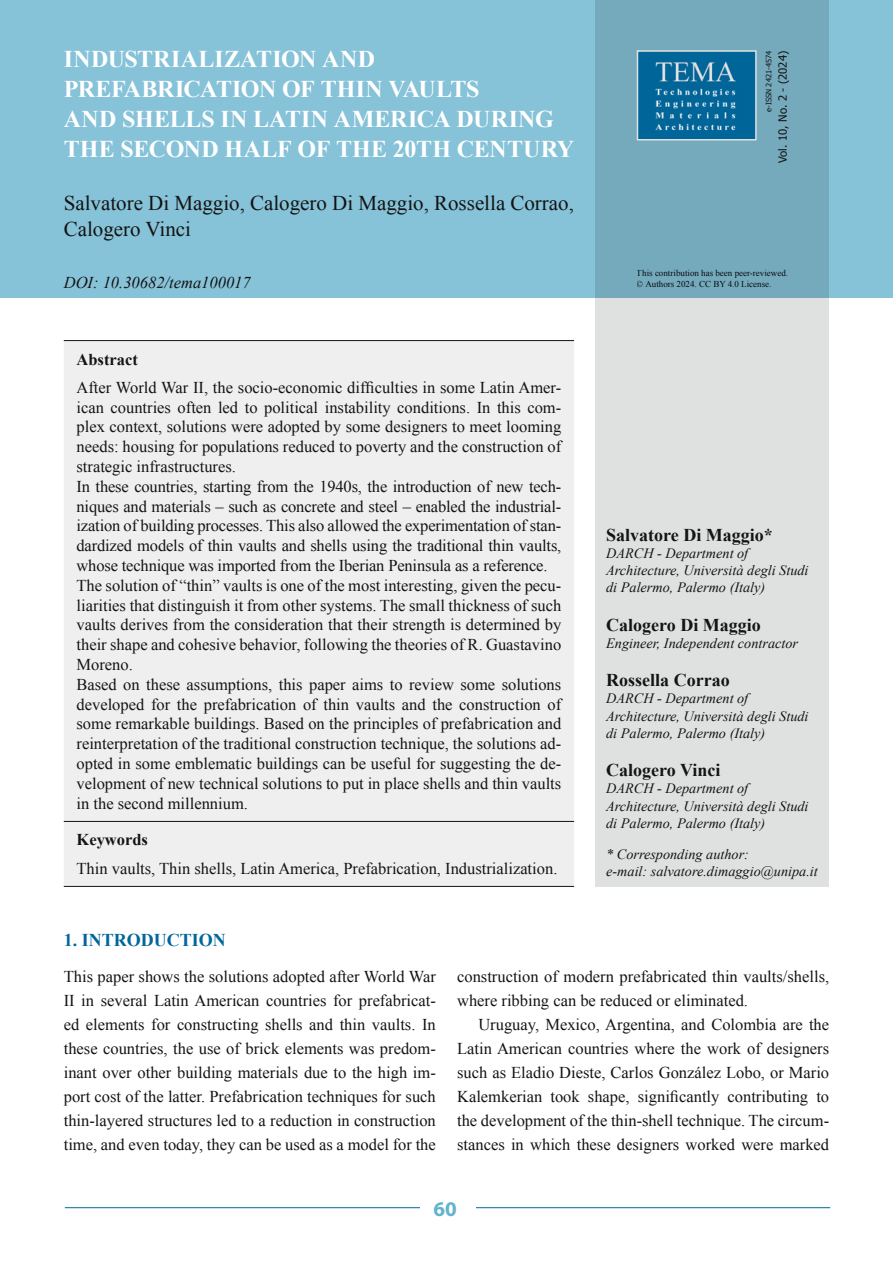
<style>
.page{position:relative;width:893px;height:1263px;background:#fff}
.page>*{position:absolute;margin:0;border:0;box-sizing:border-box;transform-origin:0 0}
.TITOLO_ARTICOLO{font:700 24px/30px "Times New Roman";color:#fff}
.FIRME{font:21px/25.5px "Times New Roman";color:#131413}
.t1{font:700 21px "Myriad Pro";color:#62b4ce}
.AUTORI{font:700 18px "Times New Roman";color:#131413}
.TITOLO_1_Livello{font:700 18px "Times New Roman";color:#00669c}
.TESTO_ABSTRACT{font:16.5px/19.8px "Times New Roman";color:#131413;text-align:justify}
.TESTO_noRIENTRO{font:16.5px/24px "Times New Roman";color:#131413;text-align:justify}
.TESTO{font:16.5px/24px "Times New Roman";color:#131413;text-align:justify}
.DOI{font:italic 16.5px "Times New Roman";color:#131413}
.HIGHLIGHTS{font:700 16.5px "Times New Roman";color:#131413}
.REFERENZE_AUTORI{font:italic 14.25px/17.1px "Times New Roman";color:#131413}
.t2{font:11.25px "Tahoma";color:#131413}
.t3{font:9px/10.8px "Times New Roman";color:#131413}
.t4{font:7.5px "Tahoma";color:#131413}
</style>
<div class="page">
<div style="left:0;top:0;width:893px;height:298px;background:#86c2d8"></div>
<svg style="left:595px;top:0;width:234px;height:887px;background:#bfcfd5"></svg>
<img style="left:640px;top:53px;width:114px;height:84px">
<div style="left:637px;top:50px;width:120px;height:90px;border:2px solid #dfe0e0"></div>
<hr style="left:65px;top:1207px;width:765px;height:1px;background:#00669c">
<div style="left:420px;top:1195px;width:55px;height:25px;background:#fff"></div>
<div style="left:64px;top:341px;width:510px;height:545px;background:#efeff0"></div>
<hr style="left:64px;top:340px;width:510px;height:1px;background:#131413">
<hr style="left:64px;top:821px;width:510px;height:1px;background:#131413">
<hr style="left:64px;top:886px;width:510px;height:1px;background:#131413">
<p class="TITOLO_ARTICOLO" style="left:64px;top:44px;width:512px">INDUSTRIALIZATION AND<br>PREFABRICATION OF THIN VAULTS<br>AND SHELLS IN LATIN AMERICA DURING<br>THE SECOND HALF OF THE 20TH CENTURY</p>
<p class="FIRME" style="left:64px;top:190px;width:512px">Salvatore Di Maggio, Calogero Di Maggio, Rossella Corrao,<br>Calogero Vinci</p>
<p class="DOI" style="left:64px;top:271px;width:188px">DOI: 10.30682/tema100017</p>
<p class="HIGHLIGHTS" style="left:77px;top:348px;width:63px">Abstract</p>
<p class="TESTO_ABSTRACT" style="left:77px;top:377px;width:486px">After World War II, the socio-economic difficulties in some Latin Amer&shy;ican countries often led to political instability conditions. In this com&shy;plex context, solutions were adopted by some designers to meet looming needs: housing for populations reduced to poverty and the construction of strategic infrastructures.</p>
<p class="TESTO_ABSTRACT" style="left:77px;top:476px;width:486px">In these countries, starting from the 1940s, the introduction of new tech&shy;niques and materials – such as concrete and steel – enabled the industrial&shy;ization of building processes. This also allowed the experimentation of stan&shy;dardized models of thin vaults and shells using the traditional thin vaults, whose technique was imported from the Iberian Peninsula as a reference.</p>
<p class="TESTO_ABSTRACT" style="left:77px;top:575px;width:486px">The solution of “thin” vaults is one of the most interesting, given the pecu&shy;liarities that distinguish it from other systems. The small thickness of such vaults derives from the consideration that their strength is determined by their shape and cohesive behavior, following the theories of R. Guastavino Moreno.</p>
<p class="TESTO_ABSTRACT" style="left:77px;top:674px;width:486px">Based on these assumptions, this paper aims to review some solutions developed for the prefabrication of thin vaults and the construction of some remarkable buildings. Based on the principles of prefabrication and reinterpretation of the traditional construction technique, the solutions ad&shy;opted in some emblematic buildings can be useful for suggesting the de&shy;velopment of new technical solutions to put in place shells and thin vaults in the second millennium.</p>
<p class="HIGHLIGHTS" style="left:77px;top:828px;width:73px">Keywords</p>
<p class="TESTO_ABSTRACT" style="left:77px;top:858px;width:482px">Thin vaults, Thin shells, Latin America, Prefabrication, Industrialization.</p>
<p class="t4" style="left:764px;top:111px;width:62px;rotate:-90deg">e-ISSN 2421-4574</p>
<p class="t2" style="left:775px;top:163px;width:113px;rotate:-90deg">Vol. 10, No. 2 - (2024)</p>
<p class="t3" style="left:637px;top:268px;width:153px">This contribution has been peer-reviewed. © Authors 2024. CC BY 4.0 License.</p>
<p class="AUTORI" style="left:606px;top:522px;width:168px">Salvatore Di Maggio*</p>
<p class="REFERENZE_AUTORI" style="left:606px;top:544px;width:204px">DARCH - Department of<br>Architecture, Università degli Studi di Palermo, Palermo (Italy)</p>
<p class="AUTORI" style="left:606px;top:612px;width:156px">Calogero Di Maggio</p>
<p class="REFERENZE_AUTORI" style="left:606px;top:634px;width:193px">Engineer, Independent contractor</p>
<p class="AUTORI" style="left:606px;top:668px;width:125px">Rossella Corrao</p>
<p class="REFERENZE_AUTORI" style="left:606px;top:690px;width:204px">DARCH - Department of<br>Architecture, Università degli Studi di Palermo, Palermo (Italy)</p>
<p class="AUTORI" style="left:606px;top:758px;width:116px">Calogero Vinci</p>
<p class="REFERENZE_AUTORI" style="left:606px;top:780px;width:204px">DARCH - Department of<br>Architecture, Università degli Studi di Palermo, Palermo (Italy)</p>
<p class="REFERENZE_AUTORI" style="left:606px;top:845px;width:144px">* Corresponding author:</p>
<p class="REFERENZE_AUTORI" style="left:606px;top:862px;width:213px">e-mail: salvatore.dimaggio@unipa.it</p>
<p class="TITOLO_1_Livello" style="left:64px;top:927px;width:163px">1. INTRODUCTION</p>
<p class="TESTO_noRIENTRO" style="left:64px;top:964px;width:374px">This paper shows the solutions adopted after World War II in several Latin American countries for prefabricat&shy;ed elements for constructing shells and thin vaults. In these countries, the use of brick elements was predom&shy;inant over other building materials due to the high im&shy;port cost of the latter. Prefabrication techniques for such thin-layered structures led to a reduction in construction time, and even today, they can be used as a model for the</p>
<p class="TESTO_noRIENTRO" style="left:457px;top:964px;width:374px">construction of modern prefabricated thin vaults/shells, where ribbing can be reduced or eliminated.</p>
<p class="TESTO" style="left:457px;top:1012px;width:374px;text-indent:21px">Uruguay, Mexico, Argentina, and Colombia are the Latin American countries where the work of designers such as Eladio Dieste, Carlos González Lobo, or Mario Kalemkerian took shape, significantly contributing to the development of the thin-shell technique. The circum&shy;stances in which these designers worked were marked</p>
<p class="t1" style="left:434px;top:1195px;width:25px">60</p>
</div>
